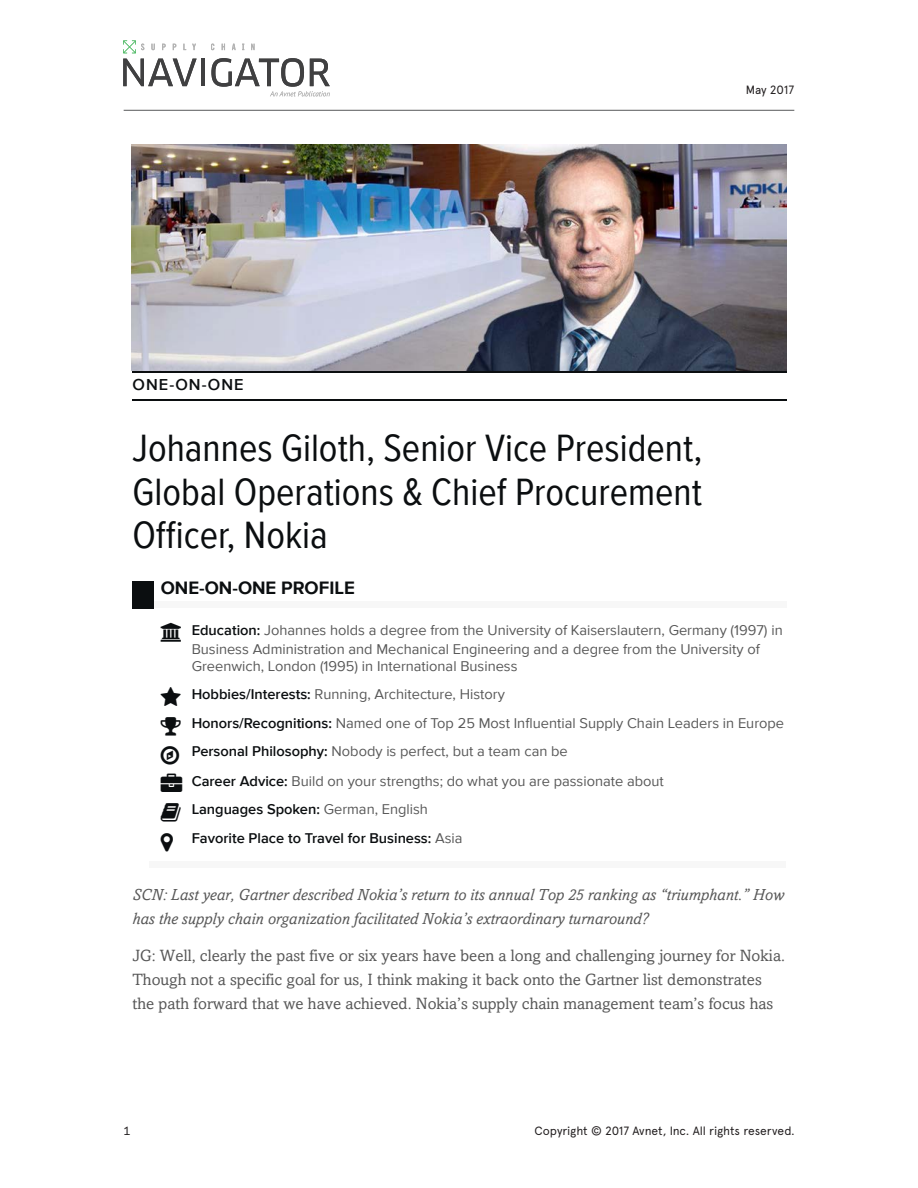
<style>
.page{position:relative;width:918px;height:1188px;background:#fff}
.page>*{position:absolute;margin:0;border:0;box-sizing:border-box;transform-origin:0 0}
.t1{font:39.15px/43.5px "Proxima Nova Condensed W01";color:#0b0e10;text-align:justify}
.t2{font:700 18.45px "Proxima Nova W01";color:#0b0e10}
.t3{font:16.35px/24px "Amasis ETW01";color:#575757}
.t4{font:italic 16.35px/24px "Amasis ETW01";color:#575757}
.t5{font:600 16.35px "Proxima Nova W01";letter-spacing:.065em;color:#0b0e10}
.t6{font:14.55px/29px "Proxima Nova W01";color:#575757}
.t7{font:12px "Apercu Avnet";letter-spacing:-.01em;color:#231f20}
.t8{font:12px "Apercu Avnet Mono";color:#231f20}
.s1{font-weight:600;color:#0b0e10}
</style>
<div class="page">
<img style="left:132px;top:144px;width:654px;height:227px">
<hr style="left:132px;top:372px;width:654px;height:1px;background:#0b0e10">
<hr style="left:132px;top:399px;width:654px;height:1px;background:#0b0e10">
<div style="left:149px;top:861px;width:637px;height:6px;background:#f7f7f7"></div>
<div style="left:132px;top:602px;width:654px;height:6px;background:#f7f7f7"></div>
<div style="left:132px;top:581px;width:22px;height:27px;background:#0b0e10"></div>
<hr style="left:124px;top:110px;width:670px;height:1px;background:#57585a">
<svg style="left:151px;top:44px;width:4px;height:6px"></svg>
<svg style="left:162px;top:44px;width:4px;height:6px"></svg>
<svg style="left:173px;top:44px;width:3px;height:6px"></svg>
<svg style="left:183px;top:44px;width:3px;height:6px"></svg>
<svg style="left:192px;top:44px;width:4px;height:6px"></svg>
<svg style="left:211px;top:44px;width:3px;height:6px"></svg>
<svg style="left:222px;top:44px;width:3px;height:6px"></svg>
<svg style="left:232px;top:44px;width:4px;height:6px"></svg>
<svg style="left:251px;top:44px;width:4px;height:6px"></svg>
<svg style="left:123px;top:59px;width:74px;height:27px"></svg>
<hr style="left:201px;top:59px;width:4px;height:27px;background:#404041">
<svg style="left:123px;top:41px;width:21px;height:12px"></svg>
<svg style="left:211px;top:58px;width:119px;height:38px"></svg>
<svg style="left:242px;top:44px;width:2px;height:6px"></svg>
<p class="t7" style="left:746px;top:81px;width:50px">May 2017</p>
<p class="t5" style="left:132px;top:376px;width:113px">ONE-ON-ONE</p>
<p class="t1" style="left:132px;top:426px;width:571px">Johannes Giloth, Senior Vice President, Global Operations &amp; Chief Procurement Officer, Nokia</p>
<p class="t2" style="left:161px;top:577px;width:196px">ONE-ON-ONE PROFILE</p>
<p class="t6" style="left:192px;top:621px;width:593px;line-height:18px"><span class="s1">Education:</span> Johannes holds a degree from the University of Kaiserslautern, Germany (1997) in<br>Business Administration and Mechanical Engineering and a degree from the University of<br>Greenwich, London (1995) in International Business</p>
<p class="t6" style="left:192px;top:679px;width:594px"><span class="s1">Hobbies/Interests:</span> Running, Architecture, History<br><span class="s1">Honors/Recognitions:</span> Named one of Top 25 Most Influential Supply Chain Leaders in Europe <span class="s1">Personal Philosophy:</span> Nobody is perfect, but a team can be<br><span class="s1">Career Advice:</span> Build on your strengths; do what you are passionate about<br><span class="s1">Languages Spoken:</span> German, English<br><span class="s1">Favorite Place to Travel for Business:</span> Asia</p>
<p class="t4" style="left:132px;top:883px;width:653px">SCN: Last year, Gartner described Nokia’s return to its annual Top 25 ranking as “triumphant.” How has the supply chain organization facilitated Nokia’s extraordinary turnaround?</p>
<p class="t3" style="left:132px;top:943px;width:654px">JG: Well, clearly the past five or six years have been a long and challenging journey for Nokia.<br>Though not a specific goal for us, I think making it back onto the Gartner list demonstrates the path forward that we have achieved. Nokia’s supply chain management team’s focus has</p>
<p class="t8" style="left:123px;top:1122px;width:9px">1</p>
<p class="t7" style="left:535px;top:1122px;width:262px">Copyright © 2017 Avnet, Inc. All rights reserved.</p>
</div>
